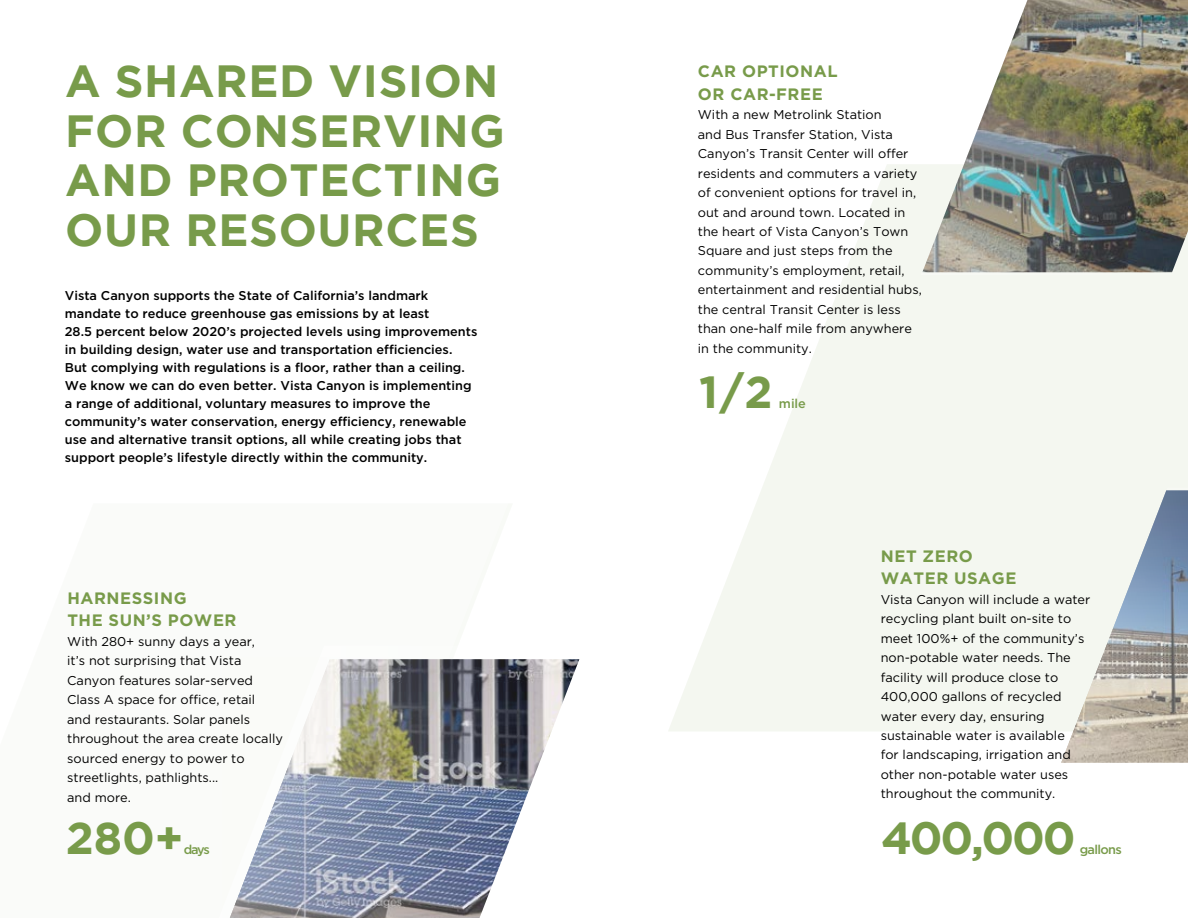
<style>
.page{position:relative;width:1188px;height:918px;background:#fff}
.page>*{position:absolute;margin:0;border:0;box-sizing:border-box;transform-origin:0 0}
.t1{font:700 45px/49.5px "Gotham";letter-spacing:.015em;color:#789b4a}
.t2{font:700 16.5px/22.5px "Gotham";letter-spacing:.035em;color:#789b4a}
.t3{font:12.75px/19.5px "Gotham";color:#000}
.t4{font:500 12.75px/18px "Gotham";color:#000}
.t5{font:500 12.75px "Gotham";letter-spacing:-.05em;color:#789b4a}
</style>
<div class="page">
<svg style="left:710px;top:164px;width:478px;height:567px;fill:#f4f7f0"></svg>
<svg style="left:1061px;top:488px;width:127px;height:275px"></svg>
<img style="left:230px;top:659px;width:350px;height:259px">
<img style="left:921px;top:0;width:267px;height:275px">
<h1 class="t1" style="left:65px;top:55px;width:441px">A SHARED VISION<br>FOR CONSERVING<br>AND PROTECTING<br>OUR RESOURCES</h1>
<p class="t4" style="left:65px;top:286px;width:414px">Vista Canyon supports the State of California’s landmark mandate to reduce greenhouse gas emissions by at least<br>28.5 percent below 2020’s projected levels using improvements in building design, water use and transportation efficiencies.<br>But complying with regulations is a floor, rather than a ceiling.<br>We know we can do even better. Vista Canyon is implementing a range of additional, voluntary measures to improve the community’s water conservation, energy efficiency, renewable use and alternative transit options, all while creating jobs that support people’s lifestyle directly within the community.</p>
<p class="t2" style="left:67px;top:586px;width:171px">HARNESSING<br>THE SUN’S POWER</p>
<p class="t3" style="left:67px;top:631px;width:217px">With 280+ sunny days a year,<br>it’s not surprising that Vista<br>Canyon features solar-served<br>Class A space for office, retail<br>and restaurants. Solar panels throughout the area create locally sourced energy to power to streetlights, pathlights...<br>and more.</p>
<h1 class="t1" style="left:66px;top:812px;width:120px">280+</h1>
<p class="t5" style="left:184px;top:842px;width:28px">days</p>
<p class="t2" style="left:698px;top:60px;width:141px">CAR OPTIONAL<br>OR CAR-FREE</p>
<p class="t3" style="left:698px;top:105px;width:226px">With a new Metrolink Station<br>and Bus Transfer Station, Vista<br>Canyon’s Transit Center will offer residents and commuters a variety of convenient options for travel in, out and around town. Located in the heart of Vista Canyon’s Town<br>Square and just steps from the community’s employment, retail, entertainment and residential hubs, the central Transit Center is less than one-half mile from anywhere in the community.</p>
<h1 class="t1" style="left:699px;top:366px;width:75px">1/2</h1>
<p class="t5" style="left:779px;top:397px;width:29px">mile</p>
<p class="t2" style="left:881px;top:544px;width:137px">NET ZERO<br>WATER USAGE</p>
<p class="t3" style="left:881px;top:589px;width:211px">Vista Canyon will include a water recycling plant built on-site to meet 100%+ of the community’s non-potable water needs. The facility will produce close to<br>400,000 gallons of recycled water every day, ensuring sustainable water is available<br>for landscaping, irrigation and other non-potable water uses throughout the community.</p>
<h1 class="t1" style="left:881px;top:812px;width:196px">400,000</h1>
<p class="t5" style="left:1080px;top:842px;width:44px">gallons</p>
</div>
